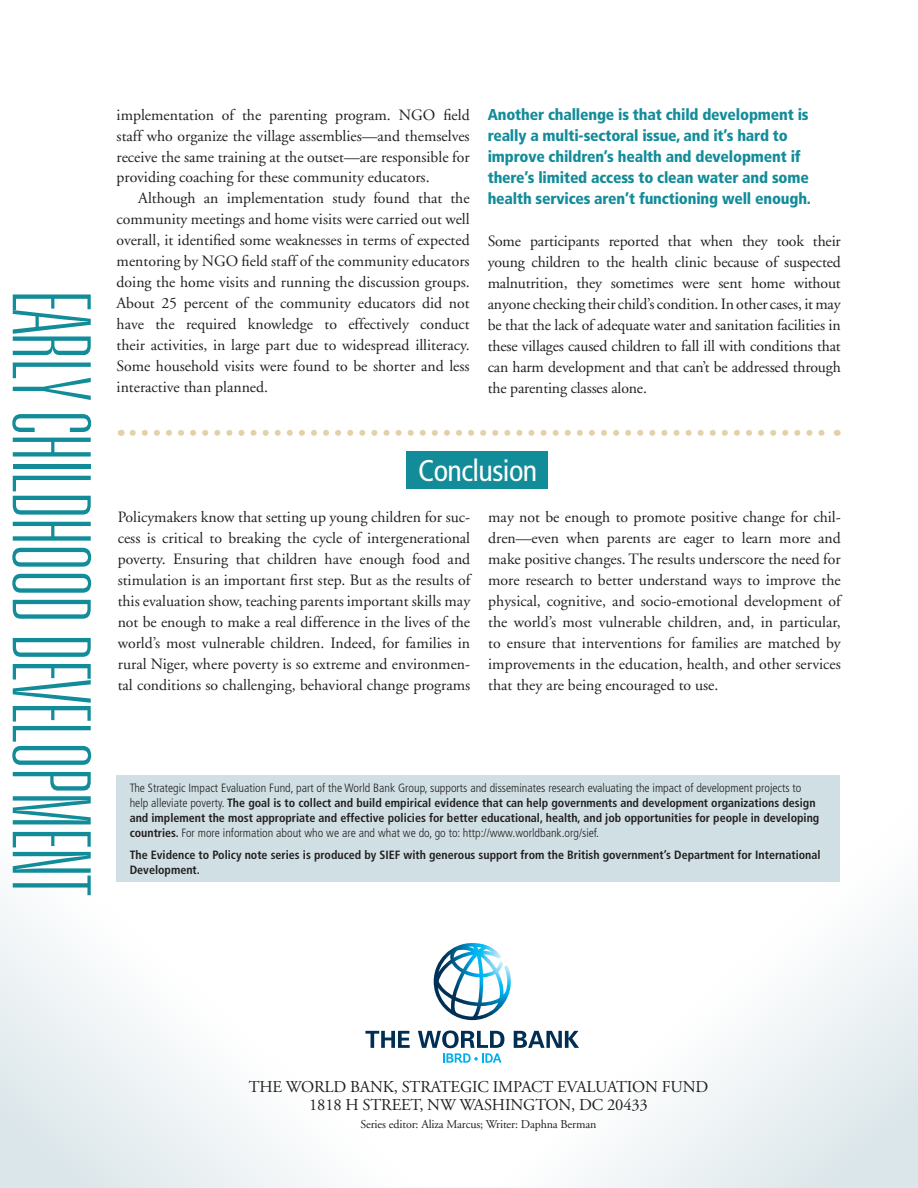
<style>
.page{position:relative;width:918px;height:1188px;background:#fff}
.page>*{position:absolute;margin:0;border:0;box-sizing:border-box;transform-origin:0 0}
.t1{font:100 ultra-condensed 108px "Univers";color:#138c99}
.t2{font:condensed 30px "Frutiger";letter-spacing:-.02em;color:#fff}
.t3{font:16.5px/18px "Adobe Garamond";letter-spacing:-.01em;color:#231f20;text-align:center}
.t4{font:15.75px/21px "Adobe Garamond";color:#231f20;text-align:justify}
.t5{font:900 condensed 15.75px/21px "Frutiger";letter-spacing:-.01em;color:#138c99}
.t6{font:300 condensed 12px/15px "Frutiger";color:#231f20}
.t7{font:700 condensed 12px/15px "Frutiger";color:#231f20}
.t8{font:12px "Adobe Garamond";letter-spacing:-.01em;color:#231f20}
.s1{font-weight:700}
</style>
<div class="page">
<hr style="left:917px;top:146px;width:1px;height:34px;background:#92bac3">
<svg style="left:504px;top:797px;width:414px;height:391px"></svg>
<svg style="left:0;top:901px;width:434px;height:287px"></svg>
<svg style="left:133px;top:430px;width:692px;height:6px"></svg>
<div style="left:406px;top:451px;width:142px;height:37px;background:#138c99"></div>
<hr style="left:917px;top:0;width:1px;height:146px;background:#138c99">
<svg style="left:365px;top:1031px;width:45px;height:17px"></svg>
<svg style="left:514px;top:1031px;width:65px;height:17px"></svg>
<svg style="left:418px;top:1030px;width:86px;height:33px"></svg>
<svg style="left:434px;top:943px;width:77px;height:77px"></svg>
<div style="left:116px;top:775px;width:723px;height:107px;background:#d0dfe4"></div>
<h1 class="t1" style="left:106px;top:291px;width:606px;rotate:90deg">EARLY CHILDHOOD DEVELOPMENT</h1>
<p class="t4" style="left:117px;top:104px;width:355px">implementation of the parenting program. NGO field staff who organize the village assemblies—and themselves receive the same training at the outset—are responsible for providing coaching for these community educators.</p>
<p class="t4" style="left:117px;top:188px;width:355px;text-indent:22px">Although an implementation study found that the community meetings and home visits were carried out well overall, it identified some weaknesses in terms of expected mentoring by NGO field staff of the community educators doing the home visits and running the discussion groups.<br>About 25 percent of the community educators did not have the required knowledge to effectively conduct their activities, in large part due to widespread illiteracy.<br>Some household visits were found to be shorter and less interactive than planned.</p>
<p class="t5" style="left:488px;top:104px;width:325px">Another challenge is that child development is really a multi-sectoral issue, and it’s hard to improve children’s health and development if there’s limited access to clean water and some health services aren’t functioning well enough.</p>
<p class="t4" style="left:488px;top:231px;width:355px">Some participants reported that when they took their young children to the health clinic because of suspected malnutrition, they sometimes were sent home without anyone checking their child’s condition. In other cases, it may be that the lack of adequate water and sanitation facilities in these villages caused children to fall ill with conditions that can harm development and that can’t be addressed through the parenting classes alone.</p>
<h2 class="t2" style="left:418px;top:453px;width:121px">Conclusion</h2>
<p class="t4" style="left:118px;top:507px;width:354px">Policymakers know that setting up young children for suc&shy;cess is critical to breaking the cycle of intergenerational poverty. Ensuring that children have enough food and stimulation is an important first step. But as the results of this evaluation show, teaching parents important skills may not be enough to make a real difference in the lives of the world’s most vulnerable children. Indeed, for families in rural Niger, where poverty is so extreme and environmen&shy;tal conditions so challenging, behavioral change programs</p>
<p class="t4" style="left:488px;top:507px;width:354px">may not be enough to promote positive change for chil&shy;dren—even when parents are eager to learn more and make positive changes. The results underscore the need for more research to better understand ways to improve the physical, cognitive, and socio-emotional development of the world’s most vulnerable children, and, in particular, to ensure that interventions for families are matched by improvements in the education, health, and other services that they are being encouraged to use.</p>
<p class="t6" style="left:130px;top:781px;width:691px">The Strategic Impact Evaluation Fund, part of the World Bank Group, supports and disseminates research evaluating the impact of development projects to help alleviate poverty. <span class="s1">The goal is to collect and build empirical evidence that can help governments and development organizations design and implement the most appropriate and effective policies for better educational, health, and job opportunities for people in developing countries.</span> For more information about who we are and what we do, go to: http://www.worldbank.org/sief.</p>
<p class="t7" style="left:130px;top:848px;width:692px">The Evidence to Policy note series is produced by SIEF with generous support from the British government’s Department for International<br>Development.</p>
<p class="t3" style="left:249px;top:1078px;width:461px">THE WORLD BANK, STRATEGIC IMPACT EVALUATION FUND<br>1818 H STREET, NW WASHINGTON, DC 20433</p>
<p class="t8" style="left:361px;top:1118px;width:237px">Series editor: Aliza Marcus; Writer: Daphna Berman</p>
</div>
